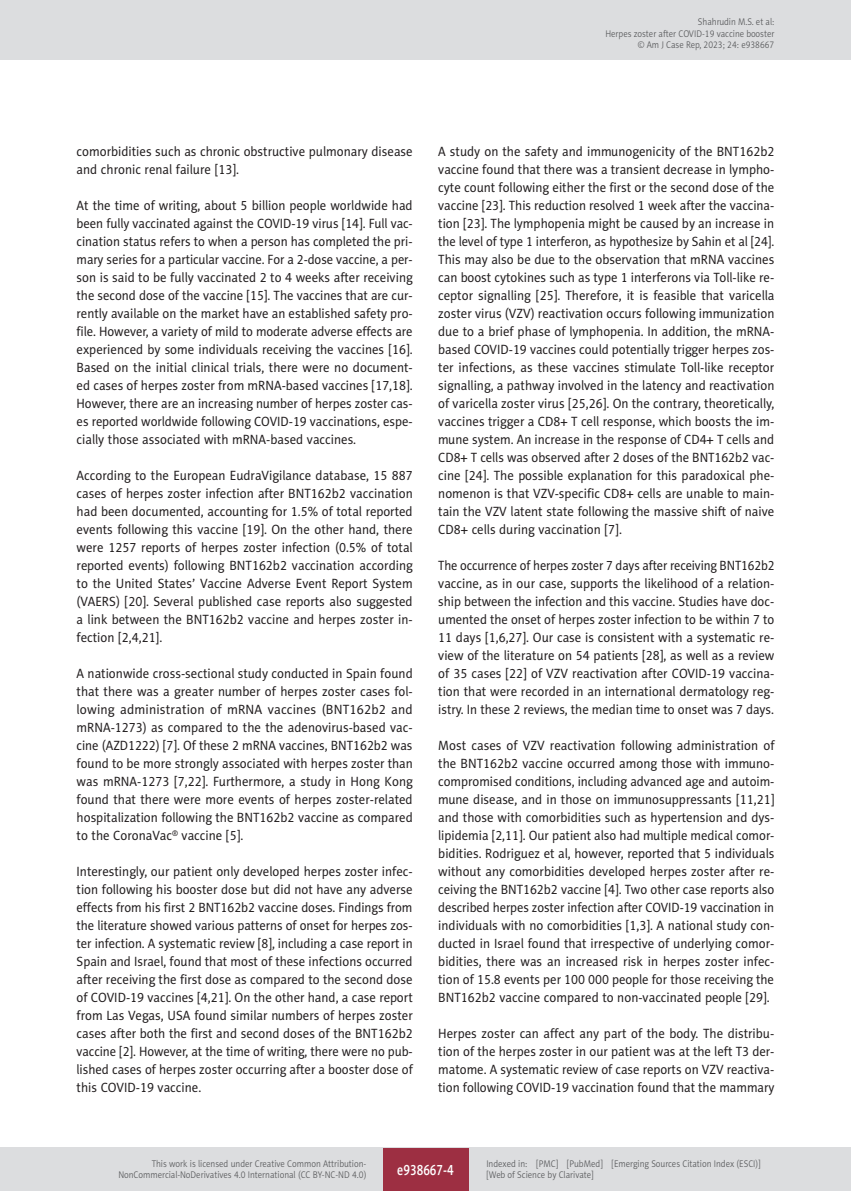
<style>
.page{position:relative;width:851px;height:1191px;background:#fff}
.page>*{position:absolute;margin:0;border:0;box-sizing:border-box;transform-origin:0 0}
.t1{font:15px "Naomi Sans EFN Medium";color:#fff;scale:.8 1}
.AJCR_Body{font:13.5px/18px "Naomi Sans EFN";color:#231f20;text-align:justify;scale:.95 1}
.AJCR_Body-2{font:13.5px/18px "Naomi Sans EFN";color:#231f20;text-align:justify;scale:.92 1}
.t2{font:9.75px/11.2px "Naomi Sans EFN Light";color:#57585a;text-align:right;scale:.9 1}
</style>
<div class="page">
<div style="left:0;top:0;width:850px;height:60px;background:#dcdddf"></div>
<hr style="left:850px;top:0;width:1px;height:60px;background:#dcdddf">
<div style="left:0;top:1148px;width:850px;height:43px;background:#dcdddf"></div>
<div style="left:383px;top:1147px;width:85px;height:43px;background:#9d2f42"></div>
<p class="t2" style="left:605px;top:16px;width:189px">Shahrudin M.S. et al:<br>Herpes zoster after COVID-19 vaccine booster © Am J Case Rep, 2023; 24: e938667</p>
<p class="AJCR_Body" style="left:77px;top:142px;width:355px">comorbidities such as chronic obstructive pulmonary disease and chronic renal failure [13].</p>
<p class="AJCR_Body" style="left:77px;top:196px;width:355px">At the time of writing, about 5 billion people worldwide had been fully vaccinated against the COVID-19 virus [14]. Full vac&shy;cination status refers to when a person has completed the pri&shy;mary series for a particular vaccine. For a 2-dose vaccine, a per&shy;son is said to be fully vaccinated 2 to 4 weeks after receiving the second dose of the vaccine [15]. The vaccines that are cur&shy;rently available on the market have an established safety pro&shy;file. However, a variety of mild to moderate adverse effects are experienced by some individuals receiving the vaccines [16].<br>Based on the initial clinical trials, there were no document&shy;ed cases of herpes zoster from mRNA-based vaccines [17,18].<br>However, there are an increasing number of herpes zoster cas&shy;es reported worldwide following COVID-19 vaccinations, espe&shy;cially those associated with mRNA-based vaccines.</p>
<p class="AJCR_Body" style="left:77px;top:466px;width:355px">According to the European EudraVigilance database, 15 887 cases of herpes zoster infection after BNT162b2 vaccination had been documented, accounting for 1.5% of total reported events following this vaccine [19]. On the other hand, there were 1257 reports of herpes zoster infection (0.5% of total reported events) following BNT162b2 vaccination according to the United States’ Vaccine Adverse Event Report System (VAERS) [20]. Several published case reports also suggested a link between the BNT162b2 vaccine and herpes zoster in&shy;fection [2,4,21].</p>
<p class="AJCR_Body" style="left:77px;top:664px;width:355px">A nationwide cross-sectional study conducted in Spain found that there was a greater number of herpes zoster cases fol&shy;lowing administration of mRNA vaccines (BNT162b2 and mRNA-1273) as compared to the the adenovirus-based vac&shy;cine (AZD1222) [7]. Of these 2 mRNA vaccines, BNT162b2 was found to be more strongly associated with herpes zoster than was mRNA-1273 [7,22]. Furthermore, a study in Hong Kong found that there were more events of herpes zoster-related hospitalization following the BNT162b2 vaccine as compared to the CoronaVac<sup>®</sup> vaccine [5].</p>
<p class="AJCR_Body" style="left:77px;top:862px;width:355px">Interestingly, our patient only developed herpes zoster infec&shy;tion following his booster dose but did not have any adverse effects from his first 2 BNT162b2 vaccine doses. Findings from the literature showed various patterns of onset for herpes zos&shy;ter infection. A systematic review [8], including a case report in Spain and Israel, found that most of these infections occurred after receiving the first dose as compared to the second dose of COVID-19 vaccines [4,21]. On the other hand, a case report from Las Vegas, USA found similar numbers of herpes zoster cases after both the first and second doses of the BNT162b2 vaccine [2]. However, at the time of writing, there were no pub&shy;lished cases of herpes zoster occurring after a booster dose of this COVID-19 vaccine.</p>
<p class="AJCR_Body" style="left:438px;top:142px;width:355px">A study on the safety and immunogenicity of the BNT162b2 vaccine found that there was a transient decrease in lympho&shy;cyte count following either the first or the second dose of the vaccine [23]. This reduction resolved 1 week after the vaccina&shy;tion [23]. The lymphopenia might be caused by an increase in the level of type 1 interferon, as hypothesize by Sahin et al [24].<br>This may also be due to the observation that mRNA vaccines can boost cytokines such as type 1 interferons via Toll-like re&shy;ceptor signalling [25]. Therefore, it is feasible that varicella zoster virus (VZV) reactivation occurs following immunization due to a brief phase of lymphopenia. In addition, the mRNA&shy;based COVID-19 vaccines could potentially trigger herpes zos&shy;ter infections, as these vaccines stimulate Toll-like receptor signalling, a pathway involved in the latency and reactivation of varicella zoster virus [25,26]. On the contrary, theoretically, vaccines trigger a CD8+ T cell response, which boosts the im&shy;mune system. An increase in the response of CD4+ T cells and CD8+ T cells was observed after 2 doses of the BNT162b2 vac&shy;cine [24]. The possible explanation for this paradoxical phe&shy;nomenon is that VZV-specific CD8+ cells are unable to main&shy;tain the VZV latent state following the massive shift of naive CD8+ cells during vaccination [7].</p>
<p class="AJCR_Body-2" style="left:438px;top:556px;width:367px">The occurrence of herpes zoster 7 days after receiving BNT162b2 vaccine, as in our case, supports the likelihood of a relation&shy;ship between the infection and this vaccine. Studies have doc&shy;umented the onset of herpes zoster infection to be within 7 to 11 days [1,6,27]. Our case is consistent with a systematic re&shy;view of the literature on 54 patients [28], as well as a review of 35 cases [22] of VZV reactivation after COVID-19 vaccina&shy;tion that were recorded in an international dermatology reg&shy;istry. In these 2 reviews, the median time to onset was 7 days.</p>
<p class="AJCR_Body" style="left:438px;top:736px;width:355px">Most cases of VZV reactivation following administration of the BNT162b2 vaccine occurred among those with immuno&shy;compromised conditions, including advanced age and autoim&shy;mune disease, and in those on immunosuppressants [11,21] and those with comorbidities such as hypertension and dys&shy;lipidemia [2,11]. Our patient also had multiple medical comor&shy;bidities. Rodriguez et al, however, reported that 5 individuals without any comorbidities developed herpes zoster after re&shy;ceiving the BNT162b2 vaccine [4]. Two other case reports also described herpes zoster infection after COVID-19 vaccination in individuals with no comorbidities [1,3]. A national study con&shy;ducted in Israel found that irrespective of underlying comor&shy;bidities, there was an increased risk in herpes zoster infec&shy;tion of 15.8 events per 100 000 people for those receiving the BNT162b2 vaccine compared to non-vaccinated people [29].</p>
<p class="AJCR_Body" style="left:438px;top:1024px;width:355px">Herpes zoster can affect any part of the body. The distribu&shy;tion of the herpes zoster in our patient was at the left T3 der&shy;matome. A systematic review of case reports on VZV reactiva&shy;tion following COVID-19 vaccination found that the mammary</p>
<p class="t2" style="left:118px;top:1158px;width:277px">This work is licensed under Creative Common Attribution-<br>NonCommercial-NoDerivatives 4.0 International (CC BY-NC-ND 4.0)</p>
<p class="t1" style="left:397px;top:1160px;width:72px">e938667-4</p>
<p class="t2" style="left:486px;top:1158px;width:306px;text-align:left">Indexed in: [PMC] [PubMed] [Emerging Sources Citation Index (ESCI)] [Web of Science by Clarivate]</p>
</div>
